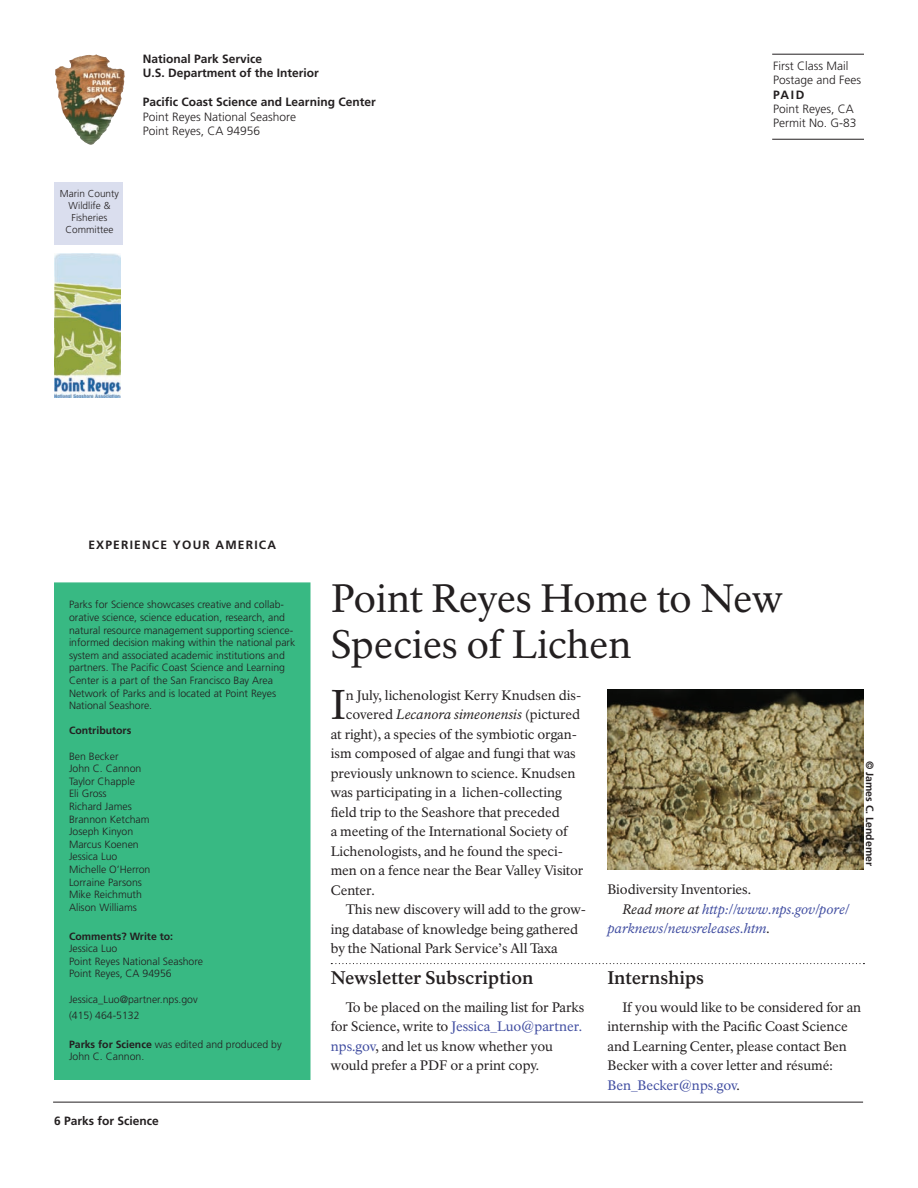
<style>
.page{position:relative;width:918px;height:1188px;background:#fff}
.page>*{position:absolute;margin:0;border:0;box-sizing:border-box;transform-origin:0 0}
.t1{font:40.95px "NPS Rawlinson OT";color:#231f20}
.t2{font:39px/46.8px "NPS Rawlinson OT";letter-spacing:-.005em;color:#231f20}
.t3{font:700 18px "NPS Rawlinson OT";letter-spacing:-.005em;color:#231f20}
.t4{font:13.5px/19.5px "NPS Rawlinson OT";letter-spacing:-.005em;color:#231f20}
.t5{font:italic 13.5px "NPS Rawlinson OT";color:#3f4ca0}
.t6{font:italic 13.5px "NPS Rawlinson OT";color:#231f20}
.t7{font:700 12px/14.4px "Frutiger LT Std";color:#231f20}
.t8{font:300 12px/14.4px "Frutiger LT Std";color:#231f20}
.t9{font:700 12px "Frutiger LT Std";letter-spacing:.1em;color:#231f20}
.t10{font:300 10.5px/12.6px "Frutiger LT Std";color:#231f20}
.t11{font:700 10.5px "Frutiger LT Std";color:#231f20}
.t12{font:300 10.05px/12px "Frutiger LT Std";color:#231f20;text-align:center}
.s1{font-weight:700}
.s2{font-style:normal}
.s3{color:#231f20}
.s4{color:#3f4ca0}
</style>
<div class="page">
<hr style="left:53px;top:1102px;width:810px;height:1px;background:#231f20">
<hr style="left:772px;top:139px;width:92px;height:1px;background:#231f20">
<hr style="left:772px;top:54px;width:92px;height:1px;background:#231f20">
<img style="left:54px;top:253px;width:66px;height:145px">
<img style="left:55px;top:54px;width:49px;height:91px">
<div style="left:54px;top:183px;width:69px;height:62px;background:#dadeee"></div>
<img style="left:608px;top:690px;width:256px;height:179px">
<svg style="left:331px;top:963px;width:533px;height:1px"></svg>
<div style="left:54px;top:582px;width:256px;height:498px;background:#38b983"></div>
<p class="t12" style="left:60px;top:188px;width:61px">Marin County<br>Wildlife &amp;<br>Fisheries<br>Committee</p>
<p class="t7" style="left:143px;top:52px;width:178px">National Park Service<br>U.S. Department of the Interior</p>
<p class="t7" style="left:143px;top:95px;width:234px">Pacific Coast Science and Learning Center</p>
<p class="t8" style="left:143px;top:109px;width:155px">Point Reyes National Seashore<br>Point Reyes, CA 94956</p>
<p class="t9" style="left:88px;top:538px;width:189px">EXPERIENCE YOUR AMERICA</p>
<p class="t8" style="left:773px;top:59px;width:90px">First Class Mail<br>Postage and Fees</p>
<p class="t7" style="left:773px;top:87px;width:33px">PAID</p>
<p class="t8" style="left:773px;top:102px;width:85px">Point Reyes, CA<br>Permit No. G-83</p>
<p class="t10" style="left:69px;top:599px;width:228px">Parks for Science showcases creative and collab&shy;orative science, science education, research, and natural resource management supporting science&shy;informed decision making within the national park system and associated academic institutions and partners. The Pacific Coast Science and Learning Center is a part of the San Francisco Bay Area Network of Parks and is located at Point Reyes National Seashore.</p>
<p class="t11" style="left:69px;top:724px;width:64px">Contributors</p>
<p class="t10" style="left:69px;top:750px;width:83px">Ben Becker<br>John C. Cannon<br>Taylor Chapple<br>Eli Gross<br>Richard James<br>Brannon Ketcham<br>Joseph Kinyon<br>Marcus Koenen<br>Jessica Luo<br>Michelle O’Herron<br>Lorraine Parsons<br>Mike Reichmuth<br>Alison Williams</p>
<p class="t11" style="left:69px;top:930px;width:106px">Comments? Write to:</p>
<p class="t10" style="left:69px;top:942px;width:136px">Jessica Luo<br>Point Reyes National Seashore<br>Point Reyes, CA 94956</p>
<p class="t10" style="left:69px;top:991px;width:130px;line-height:16.2px">Jessica_Luo@partner.nps.gov (415) 464-5132</p>
<p class="t10" style="left:69px;top:1038px;width:214px"><span class="s1">Parks for Science</span> was edited and produced by<br>John C. Cannon.</p>
<p class="t7" style="left:54px;top:1114px;width:106px">6 Parks for Science</p>
<h2 class="t2" style="left:331px;top:575px;width:454px">Point Reyes Home to New<br>Species of Lichen</h2>
<h1 class="t1" style="left:331px;top:680px;width:17px">I</h1>
<p class="t4" style="left:346px;top:686px;width:237px">n July, lichenologist Kerry Knudsen dis-</p>
<p class="t6" style="left:346px;top:707px;width:236px"><span class="s2">covered</span> Lecanora simeonensis <span class="s2">(pictured</span></p>
<p class="t4" style="left:331px;top:725px;width:248px">at right), a species of the symbiotic organ-</p>
<p class="t4" style="left:331px;top:744px;width:247px">ism composed of algae and fungi that was</p>
<p class="t4" style="left:331px;top:764px;width:246px">previously unknown to science. Knudsen</p>
<p class="t4" style="left:331px;top:783px;width:233px">was participating in a lichen-collecting</p>
<p class="t4" style="left:331px;top:803px;width:231px">field trip to the Seashore that preceded</p>
<p class="t4" style="left:331px;top:822px;width:239px">a meeting of the International Society of</p>
<p class="t4" style="left:331px;top:842px;width:234px">Lichenologists, and he found the speci-</p>
<p class="t4" style="left:331px;top:861px;width:254px">men on a fence near the Bear Valley Visitor</p>
<p class="t4" style="left:331px;top:881px;width:45px">Center.</p>
<p class="t4" style="left:346px;top:900px;width:242px">This new discovery will add to the grow-</p>
<p class="t4" style="left:331px;top:920px;width:249px">ing database of knowledge being gathered</p>
<p class="t4" style="left:331px;top:939px;width:229px">by the National Park Service’s All Taxa</p>
<p class="t4" style="left:607px;top:880px;width:145px">Biodiversity Inventories.</p>
<p class="t5" style="left:622px;top:901px;width:228px"><span class="s3">Read more at</span> http://www.nps.gov/pore/</p>
<p class="t5" style="left:607px;top:921px;width:164px">parknews/newsreleases.htm<span class="s3">.</span></p>
<h3 class="t3" style="left:331px;top:967px;width:204px">Newsletter Subscription</h3>
<h3 class="t3" style="left:608px;top:967px;width:98px">Internships</h3>
<p class="t11" style="left:876px;top:761px;width:107px;rotate:90deg">© James C. Lendemer</p>
<p class="t4" style="left:331px;top:997px;width:255px;text-indent:15px">To be placed on the mailing list for Parks for Science, write to <span class="s4">Jessica_Luo@partner. nps.gov</span>, and let us know whether you would prefer a PDF or a print copy.</p>
<p class="t4" style="left:608px;top:997px;width:255px;text-indent:15px">If you would like to be considered for an internship with the Pacific Coast Science and Learning Center, please contact Ben Becker with a cover letter and résumé:<br><span class="s4">Ben_Becker@nps.gov</span>.</p>
</div>
